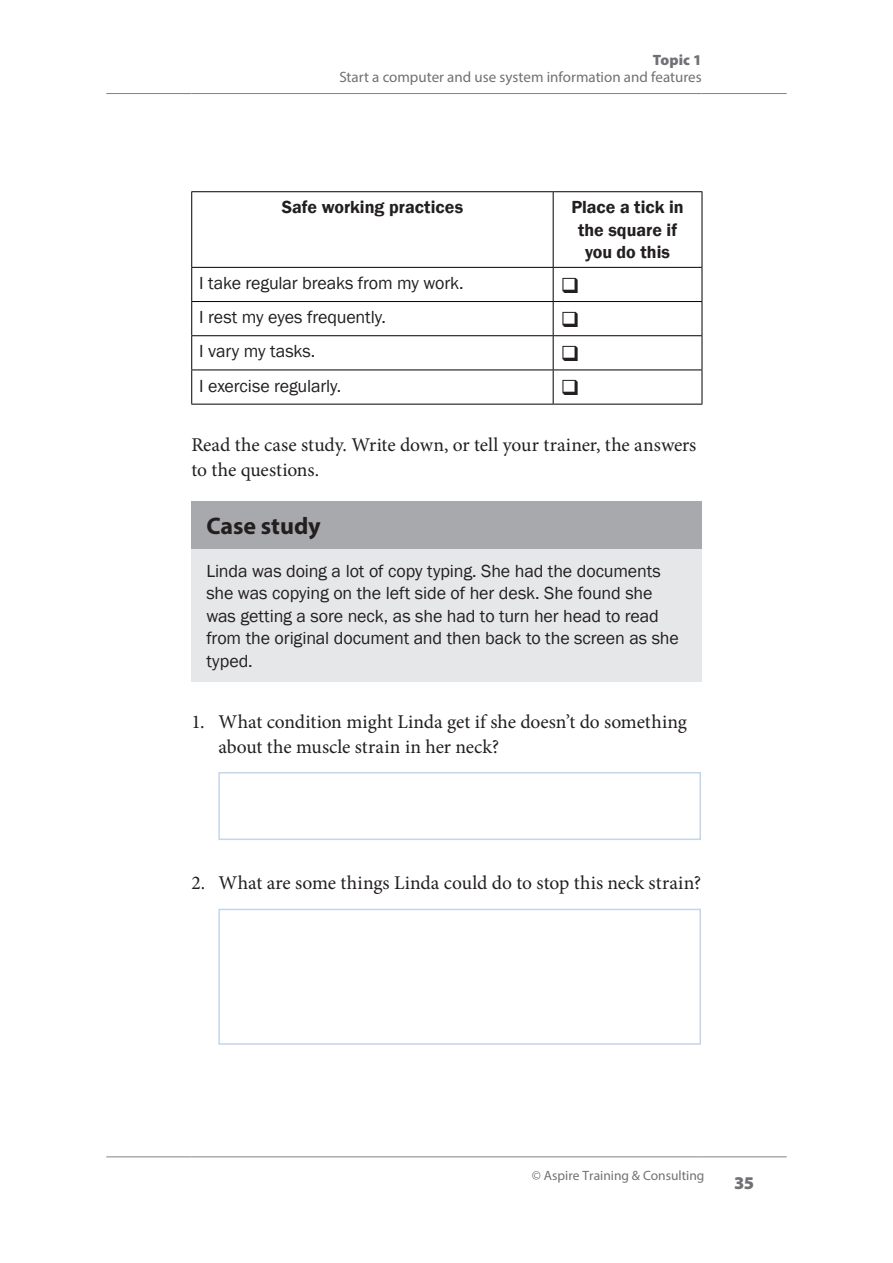
<style>
.page{position:relative;width:893px;height:1263px;background:#fff}
.page>*{position:absolute;margin:0;border:0;box-sizing:border-box;transform-origin:0 0}
.t1{font:700 24px "Myriad Pro";letter-spacing:-.005em;color:#231f20}
.t2{font:19.5px/24.8px "Minion Pro";color:#231f20}
.t3{font:18px/22.5px "Franklin Gothic";letter-spacing:-.01em;color:#231f20}
.t4{font:600 18px/22.5px "Franklin Gothic";color:#231f20;text-align:center}
.t5{font:900 18px "Myriad Pro";color:#717074}
.t6{font:15px "Myriad Pro";color:#717074}
.t7{font:900 15px "Myriad Pro";letter-spacing:.005em;color:#717074}
.t8{font:13.5px "Myriad Pro";color:#717074}
</style>
<div class="page">
<hr style="left:106px;top:1156px;width:85px;height:1px;background:#808285">
<hr style="left:191px;top:1156px;width:511px;height:1px;background:#808285">
<hr style="left:702px;top:1156px;width:85px;height:1px;background:#808285">
<hr style="left:106px;top:93px;width:85px;height:1px;background:#808285">
<hr style="left:191px;top:93px;width:511px;height:1px;background:#808285">
<hr style="left:702px;top:93px;width:85px;height:1px;background:#808285">
<hr style="left:191px;top:191px;width:362px;height:1px;background:#000">
<hr style="left:553px;top:191px;width:149px;height:1px;background:#000">
<hr style="left:191px;top:267px;width:362px;height:1px;background:#000">
<hr style="left:553px;top:267px;width:149px;height:1px;background:#000">
<hr style="left:191px;top:301px;width:362px;height:1px;background:#000">
<hr style="left:553px;top:301px;width:149px;height:1px;background:#000">
<hr style="left:191px;top:335px;width:362px;height:1px;background:#000">
<hr style="left:553px;top:335px;width:149px;height:1px;background:#000">
<hr style="left:191px;top:370px;width:362px;height:1px;background:#000">
<hr style="left:553px;top:370px;width:149px;height:1px;background:#000">
<hr style="left:191px;top:404px;width:362px;height:1px;background:#000">
<hr style="left:553px;top:404px;width:149px;height:1px;background:#000">
<hr style="left:191px;top:192px;width:1px;height:75px;background:#000">
<hr style="left:191px;top:268px;width:1px;height:33px;background:#000">
<hr style="left:191px;top:302px;width:1px;height:33px;background:#000">
<hr style="left:191px;top:336px;width:1px;height:34px;background:#000">
<hr style="left:191px;top:370px;width:1px;height:34px;background:#000">
<hr style="left:553px;top:192px;width:1px;height:75px;background:#000">
<hr style="left:702px;top:192px;width:1px;height:75px;background:#000">
<hr style="left:553px;top:268px;width:1px;height:33px;background:#000">
<hr style="left:702px;top:268px;width:1px;height:33px;background:#000">
<hr style="left:553px;top:302px;width:1px;height:33px;background:#000">
<hr style="left:702px;top:302px;width:1px;height:33px;background:#000">
<hr style="left:553px;top:336px;width:1px;height:34px;background:#000">
<hr style="left:702px;top:336px;width:1px;height:34px;background:#000">
<hr style="left:553px;top:370px;width:1px;height:34px;background:#000">
<hr style="left:702px;top:370px;width:1px;height:34px;background:#000">
<div style="left:191px;top:501px;width:511px;height:48px;background:#a8a9ad"></div>
<div style="left:191px;top:549px;width:511px;height:133px;background:#e6e7e9"></div>
<div style="left:218px;top:772px;width:483px;height:68px;border:2px solid #c4d6ec"></div>
<div style="left:218px;top:909px;width:483px;height:136px;border:2px solid #c4d6ec"></div>
<p class="t7" style="left:653px;top:52px;width:50px">Topic 1</p>
<p class="t6" style="left:339px;top:68px;width:364px">Start a computer and use system information and features</p>
<p class="t4" style="left:282px;top:196px;width:183px">Safe working practices</p>
<p class="t4" style="left:571px;top:196px;width:114px">Place a tick in the square if you do this</p>
<p class="t3" style="left:199px;top:272px;width:266px">I take regular breaks from my work.</p>
<p class="t3" style="left:199px;top:306px;width:188px">I rest my eyes frequently.</p>
<p class="t3" style="left:199px;top:340px;width:118px">I vary my tasks.</p>
<p class="t3" style="left:199px;top:375px;width:144px">I exercise regularly.</p>
<p class="t2" style="left:191px;top:432px;width:507px">Read the case study. Write down, or tell your trainer, the answers to the questions.</p>
<h1 class="t1" style="left:206px;top:510px;width:116px">Case study</h1>
<p class="t3" style="left:206px;top:560px;width:474px">Linda was doing a lot of copy typing. She had the documents she was copying on the left side of her desk. She found she was getting a sore neck, as she had to turn her head to read from the original document and then back to the screen as she typed.</p>
<p class="t2" style="left:218px;top:709px;width:470px;text-indent:-27px">1. What condition might Linda get if she doesn’t do something about the muscle strain in her neck?</p>
<p class="t2" style="left:191px;top:871px;width:511px">2. What are some things Linda could do to stop this neck strain?</p>
<p class="t8" style="left:532px;top:1167px;width:174px">© Aspire Training &amp; Consulting</p>
<p class="t5" style="left:734px;top:1173px;width:22px">35</p>
</div>
